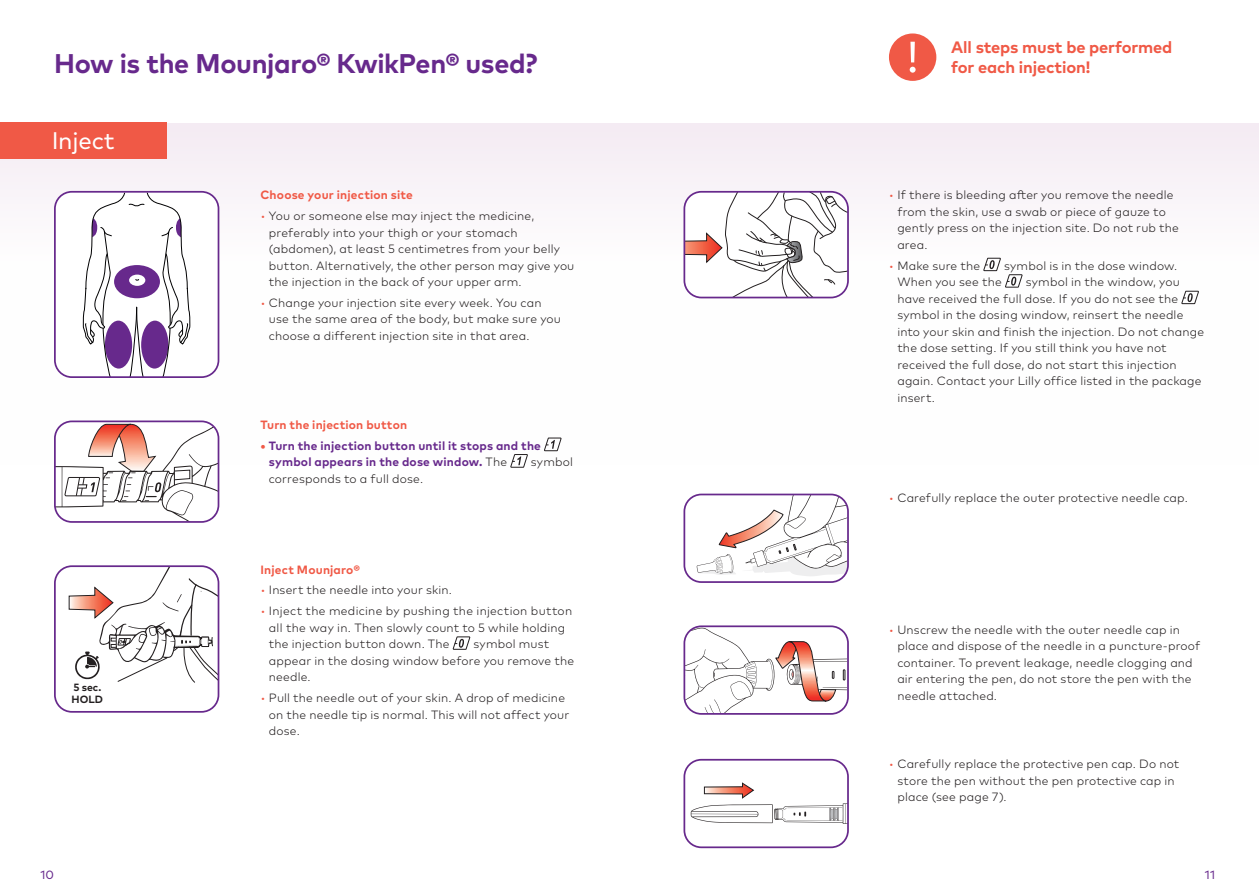
<style>
.page{position:relative;width:1259px;height:893px;background:#fff}
.page>*{position:absolute;margin:0;border:0;box-sizing:border-box;transform-origin:0 0}
.t1{font:700 27px "Mark Pro";letter-spacing:-.015em;color:#67298c}
.t2{font:24px "Mark Pro";letter-spacing:-.01em;color:#fff}
.t3{font:700 16.5px/19.8px "Mark Pro";letter-spacing:-.01em;color:#f05946}
.t4{font:300 12px/16.5px "Mark Pro";letter-spacing:.015em;color:#231f20}
.t5{font:700 12px/16.5px "Mark Pro";letter-spacing:.015em;color:#67298c}
.t6{font:700 12px "Mark Pro";letter-spacing:.015em;color:#f05946}
.t7{font:12px "Mark Pro";color:#67298c}
.Body{font:700 10.5px/12px "Mark Pro";color:#231f20}
.s1{color:#f05946}
.s2{font-weight:300;color:#231f20}
</style>
<div class="page">
<div style="left:54px;top:565px;width:165px;height:148px;border:2px solid #67298c;border-radius:17px"></div>
<div style="left:0;top:123px;width:1259px;height:341px;background:linear-gradient(to right,#fbf9fb,#fcfafc)"></div>
<svg style="left:982px;top:257px;width:41px;height:31px"></svg>
<svg style="left:1180px;top:290px;width:19px;height:15px"></svg>
<div style="left:0;top:123px;width:167px;height:36px;background:#f05946"></div>
<svg style="left:543px;top:437px;width:19px;height:15px"></svg>
<svg style="left:509px;top:454px;width:19px;height:14px"></svg>
<svg style="left:452px;top:636px;width:19px;height:14px"></svg>
<div style="left:889px;top:33px;width:47px;height:48px;background:#f05946;border-radius:50%"></div>
<svg style="left:909px;top:42px;width:6px;height:31px"></svg>
<svg style="left:68px;top:566px;width:151px;height:117px"></svg>
<svg style="left:55px;top:421px;width:163px;height:99px"></svg>
<div style="left:54px;top:420px;width:165px;height:103px;border:2px solid #67298c;border-radius:17px"></div>
<div style="left:55px;top:192px;width:163px;height:185px;background:#fff;border-radius:17px"></div>
<svg style="left:83px;top:194px;width:107px;height:181px"></svg>
<div style="left:54px;top:191px;width:165px;height:187px;border:2px solid #67298c;border-radius:17px"></div>
<svg style="left:697px;top:494px;width:149px;height:82px"></svg>
<div style="left:683px;top:494px;width:166px;height:89px;border:2px solid #67298c;border-radius:17px"></div>
<svg style="left:684px;top:192px;width:164px;height:106px"></svg>
<div style="left:683px;top:191px;width:166px;height:107px;border:2px solid #67298c;border-radius:17px"></div>
<svg style="left:686px;top:628px;width:160px;height:84px"></svg>
<div style="left:683px;top:625px;width:166px;height:90px;border:2px solid #67298c;border-radius:17px"></div>
<svg style="left:691px;top:782px;width:155px;height:42px"></svg>
<div style="left:683px;top:759px;width:166px;height:89px;border:2px solid #67298c;border-radius:17px"></div>
<p class="t1" style="left:54px;top:43px;width:485px">How is the Mounjaro® KwikPen® used?</p>
<p class="t2" style="left:52px;top:123px;width:65px">Inject</p>
<p class="Body" style="left:72px;top:680px;width:33px">5 sec.<br>HOLD</p>
<p class="t6" style="left:260px;top:186px;width:154px">Choose your injection site</p>
<p class="t4" style="left:269px;top:207px;width:307px;text-indent:-8px"><span class="s1">•</span> You or someone else may inject the medicine, preferably into your thigh or your stomach (abdomen), at least 5 centimetres from your belly button. Alternatively, the other person may give you the injection in the back of your upper arm.</p>
<p class="t4" style="left:269px;top:293px;width:293px;text-indent:-8px"><span class="s1">•</span> Change your injection site every week. You can use the same area of the body, but make sure you choose a different injection site in that area.</p>
<p class="t6" style="left:260px;top:416px;width:148px">Turn the injection button</p>
<p class="t5" style="left:269px;top:436px;width:274px;text-indent:-8px"><span class="s1">•</span> Turn the injection button until it stops and the symbol appears in the dose window. <span class="s2">The</span></p>
<p class="t4" style="left:531px;top:453px;width:44px">symbol</p>
<p class="t4" style="left:269px;top:469px;width:156px">corresponds to a full dose.</p>
<p class="t6" style="left:260px;top:560px;width:101px">Inject Mounjaro®</p>
<p class="t4" style="left:260px;top:581px;width:193px"><span class="s1">•</span> Insert the needle into your skin.</p>
<p class="t4" style="left:269px;top:602px;width:305px;text-indent:-8px"><span class="s1">•</span> Inject the medicine by pushing the injection button all the way in. Then slowly count to 5 while holding the injection button down. The</p>
<p class="t4" style="left:269px;top:635px;width:307px;text-indent:204px">symbol must appear in the dosing window before you remove the needle.</p>
<p class="t4" style="left:269px;top:689px;width:302px;text-indent:-8px"><span class="s1">•</span> Pull the needle out of your skin. A drop of medicine on the needle tip is normal. This will not affect your dose.</p>
<p class="t3" style="left:951px;top:36px;width:223px">All steps must be performed for each injection!</p>
<p class="t4" style="left:897px;top:186px;width:283px;text-indent:-8px"><span class="s1">•</span> If there is bleeding after you remove the needle from the skin, use a swab or piece of gauze to gently press on the injection site. Do not rub the area.</p>
<p class="t4" style="left:889px;top:256px;width:93px"><span class="s1">•</span> Make sure the</p>
<p class="t4" style="left:1004px;top:256px;width:175px">symbol is in the dose window.</p>
<p class="t4" style="left:897px;top:273px;width:106px">When you see the</p>
<p class="t4" style="left:897px;top:273px;width:308px;text-indent:128px">symbol in the window, you have received the full dose. If you do not see the symbol in the dosing window, reinsert the needle into your skin and finish the injection. Do not change the dose setting. If you still think you have not received the full dose, do not start this injection again. Contact your Lilly office listed in the package insert.</p>
<p class="t4" style="left:889px;top:489px;width:300px"><span class="s1">•</span> Carefully replace the outer protective needle cap.</p>
<p class="t4" style="left:897px;top:620px;width:304px;text-indent:-8px"><span class="s1">•</span> Unscrew the needle with the outer needle cap in place and dispose of the needle in a puncture-proof container. To prevent leakage, needle clogging and air entering the pen, do not store the pen with the needle attached.</p>
<p class="t4" style="left:897px;top:755px;width:283px;text-indent:-8px"><span class="s1">•</span> Carefully replace the protective pen cap. Do not store the pen without the pen protective cap in place (see page 7).</p>
<p class="t7" style="left:40px;top:866px;width:15px">10</p>
<p class="t7" style="left:1205px;top:866px;width:12px">11</p>
</div>
